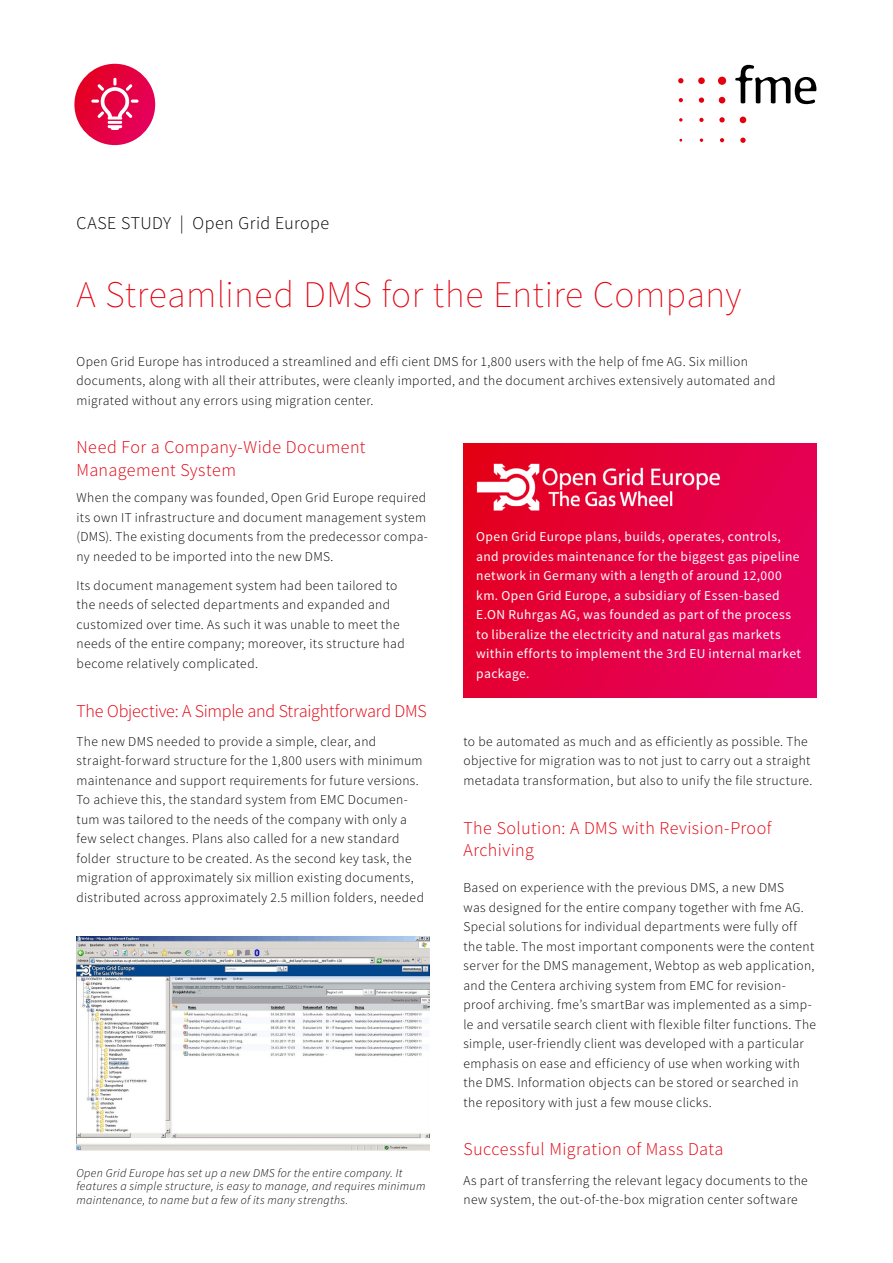
<style>
.page{position:relative;width:893px;height:1263px;background:#fff}
.page>*{position:absolute;margin:0;border:0;box-sizing:border-box;transform-origin:0 0}
.t1{font:200 37.5px "Source Sans Pro";letter-spacing:.01em;color:#e3000f}
.t2{font:300 18px/22.5px "Source Sans Pro";letter-spacing:.02em;color:#e3000f}
.t3{font:300 18px "Source Sans Pro";letter-spacing:-.015em;color:#e3000f}
.t4{font:300 18px "Source Sans Pro";letter-spacing:.025em;color:#000}
.t5{font:300 13.5px/19.5px "Source Sans Pro";letter-spacing:.025em;color:#000}
.t6{font:13.5px/19.5px "Source Sans Pro";letter-spacing:.03em;color:#fff}
.t7{font:italic 300 12px/13.5px "Source Sans Pro";letter-spacing:.025em;color:#000}
</style>
<div class="page">
<svg style="left:74px;top:64px;width:81px;height:81px;background:#e40442"></svg>
<svg style="left:91px;top:78px;width:48px;height:52px"></svg>
<svg style="left:735px;top:65px;width:81px;height:39px"></svg>
<div style="left:718px;top:77px;width:8px;height:8px;background:#e3000f;border-radius:50%"></div>
<div style="left:698px;top:77px;width:7px;height:7px;background:#e3000f;border-radius:50%"></div>
<svg style="left:719px;top:97px;width:6px;height:6px"></svg>
<svg style="left:740px;top:117px;width:6px;height:6px"></svg>
<svg style="left:678px;top:78px;width:5px;height:5px"></svg>
<svg style="left:699px;top:98px;width:5px;height:5px"></svg>
<svg style="left:719px;top:117px;width:6px;height:5px"></svg>
<svg style="left:740px;top:138px;width:6px;height:5px"></svg>
<svg style="left:679px;top:98px;width:4px;height:4px"></svg>
<svg style="left:699px;top:118px;width:5px;height:4px"></svg>
<svg style="left:720px;top:138px;width:4px;height:4px"></svg>
<svg style="left:700px;top:138px;width:3px;height:4px"></svg>
<svg style="left:679px;top:118px;width:3px;height:4px"></svg>
<svg style="left:463px;top:444px;width:353px;height:253px;background:#e40042"></svg>
<img style="left:77px;top:937px;width:352px;height:213px">
<img style="left:474px;top:460px;width:249px;height:54px">
<h2 class="t4" style="left:77px;top:212px;width:254px">CASE STUDY | Open Grid Europe</h2>
<h1 class="t1" style="left:77px;top:272px;width:666px">A Streamlined DMS for the Entire Company</h1>
<p class="t5" style="left:77px;top:351px;width:700px">Open Grid Europe has introduced a streamlined and effi cient DMS for 1,800 users with the help of fme AG. Six million documents, along with all their attributes, were cleanly imported, and the document archives extensively automated and migrated without any errors using migration center.</p>
<h2 class="t2" style="left:77px;top:436px;width:291px">Need For a Company-Wide Document<br>Management System</h2>
<p class="t5" style="left:77px;top:488px;width:353px">When the company was founded, Open Grid Europe required its own IT infrastructure and document management system (DMS). The existing documents from the predecessor compa&shy;ny needed to be imported into the new DMS.</p>
<p class="t5" style="left:77px;top:576px;width:330px">Its document management system had been tailored to the needs of selected departments and expanded and customized over time. As such it was unable to meet the needs of the entire company; moreover, its structure had become relatively complicated.</p>
<h2 class="t3" style="left:77px;top:700px;width:352px">The Objective: A Simple and Straightforward DMS</h2>
<p class="t5" style="left:77px;top:732px;width:349px">The new DMS needed to provide a simple, clear, and straight-forward structure for the 1,800 users with minimum maintenance and support requirements for future versions.<br>To achieve this, the standard system from EMC Documen&shy;tum was tailored to the needs of the company with only a few select changes. Plans also called for a new standard folder structure to be created. As the second key task, the migration of approximately six million existing documents, distributed across approximately 2.5 million folders, needed</p>
<p class="t5" style="left:463px;top:732px;width:350px">to be automated as much and as efficiently as possible. The objective for migration was to not just to carry out a straight metadata transformation, but also to unify the file structure.</p>
<p class="t6" style="left:476px;top:527px;width:326px">Open Grid Europe plans, builds, operates, controls, and provides maintenance for the biggest gas pipeline network in Germany with a length of around 12,000 km. Open Grid Europe, a subsidiary of Essen-based E.ON Ruhrgas AG, was founded as part of the process to liberalize the electricity and natural gas markets within efforts to implement the 3rd EU internal market package.</p>
<h2 class="t2" style="left:463px;top:816px;width:309px">The Solution: A DMS with Revision-Proof<br>Archiving</h2>
<p class="t5" style="left:463px;top:878px;width:354px">Based on experience with the previous DMS, a new DMS<br>was designed for the entire company together with fme AG.<br>Special solutions for individual departments were fully off the table. The most important components were the content server for the DMS management, Webtop as web application, and the Centera archiving system from EMC for revision&shy;proof archiving. fme’s smartBar was implemented as a simp&shy;le and versatile search client with flexible filter functions. The simple, user-friendly client was developed with a particular emphasis on ease and efficiency of use when working with the DMS. Information objects can be stored or searched in the repository with just a few mouse clicks.</p>
<h2 class="t2" style="left:463px;top:1138px;width:261px">Successful Migration of Mass Data</h2>
<p class="t5" style="left:463px;top:1170px;width:346px">As part of transferring the relevant legacy documents to the new system, the out-of-the-box migration center software</p>
<p class="t7" style="left:76px;top:1166px;width:350px">Open Grid Europe has set up a new DMS for the entire company. It features a simple structure, is easy to manage, and requires minimum maintenance, to name but a few of its many strengths.</p>
</div>
